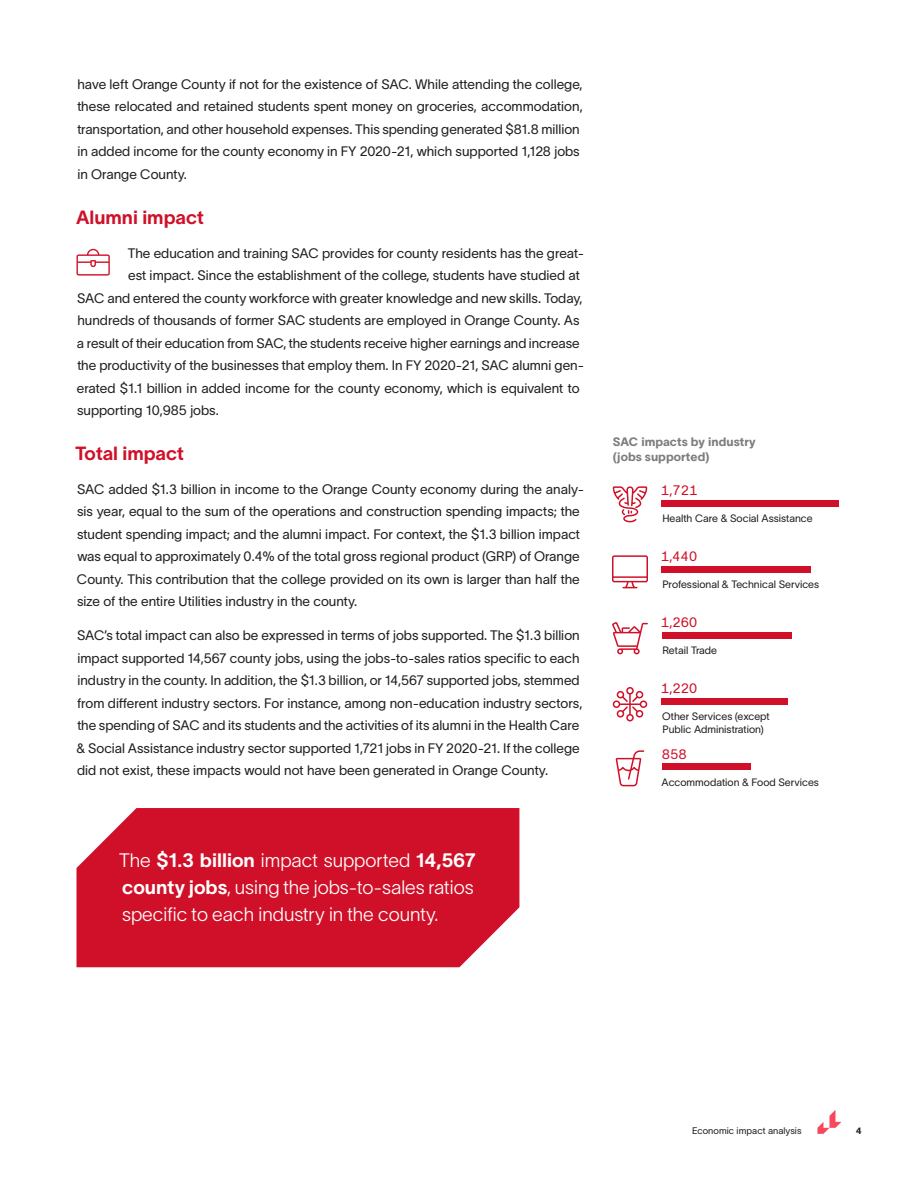
<style>
.page{position:relative;width:918px;height:1188px;background:#fff}
.page>*{position:absolute;margin:0;border:0;box-sizing:border-box;transform-origin:0 0}
.t1{font:236.7px "Chartwell Bars Vertical";color:#d01028;scale:.38 1}
.PullQuote_Primary{font:19.2px/27px "TWK Lausanne 200";color:#fff;text-align:justify}
.Heading_3_Primary{font:18.75px "TWK Lausanne 700";color:#d01028}
.t2{font:13.5px/22.5px "TWK Lausanne 300";color:#231f20}
.Figure_text{font:13.5px "TWK Lausanne 300";color:#d01028}
.Figure_Title{font:12px/15px "TWK Lausanne 800";letter-spacing:.005em;color:#7d7d7d}
.Figure_text-2{font:10.5px/13.5px "TWK Lausanne 300";color:#231f20}
.t3{font:9.3px "TWK Lausanne 300";letter-spacing:.005em;color:#231f20}
.t4{font:9px "TWK Lausanne 800";color:#231f20}
.s1{font-family:"TWK Lausanne 700"}
</style>
<div class="page">
<svg style="left:817px;top:1110px;width:24px;height:24px"></svg>
<svg style="left:77px;top:249px;width:33px;height:27px"></svg>
<div style="left:76px;top:808px;width:443px;height:159px;background:#d01028"></div>
<svg style="left:613px;top:486px;width:34px;height:36px"></svg>
<svg style="left:616px;top:750px;width:28px;height:36px"></svg>
<svg style="left:612px;top:622px;width:36px;height:32px"></svg>
<svg style="left:612px;top:555px;width:36px;height:33px"></svg>
<svg style="left:613px;top:687px;width:34px;height:34px"></svg>
<p class="t2" style="left:77px;top:72px;width:507px">have left Orange County if not for the existence of SAC. While attending the college, these relocated and retained students spent money on groceries, accommodation, transportation, and other household expenses. This spending generated $81.8 million in added income for the county economy in FY 2020-21, which supported 1,128 jobs in Orange County.</p>
<p class="Heading_3_Primary" style="left:76px;top:204px;width:129px">Alumni impact</p>
<p class="t2" style="left:128px;top:241px;width:458px">The education and training SAC provides for county residents has the great-</p>
<p class="t2" style="left:128px;top:263px;width:453px">est impact. Since the establishment of the college, students have studied at</p>
<p class="t2" style="left:77px;top:286px;width:507px">SAC and entered the county workforce with greater knowledge and new skills. Today,</p>
<p class="t2" style="left:77px;top:308px;width:504px">hundreds of thousands of former SAC students are employed in Orange County. As</p>
<p class="t2" style="left:77px;top:331px;width:504px">a result of their education from SAC, the students receive higher earnings and increase</p>
<p class="t2" style="left:77px;top:353px;width:508px">the productivity of the businesses that employ them. In FY 2020-21, SAC alumni gen-</p>
<p class="t2" style="left:77px;top:376px;width:504px">erated $1.1 billion in added income for the county economy, which is equivalent to</p>
<p class="t2" style="left:77px;top:398px;width:143px">supporting 10,985 jobs.</p>
<p class="Heading_3_Primary" style="left:75px;top:440px;width:110px">Total impact</p>
<p class="t2" style="left:77px;top:477px;width:509px">SAC added $1.3 billion in income to the Orange County economy during the analy&shy;sis year, equal to the sum of the operations and construction spending impacts; the student spending impact; and the alumni impact. For context, the $1.3 billion impact was equal to approximately 0.4% of the total gross regional product (GRP) of Orange County. This contribution that the college provided on its own is larger than half the size of the entire Utilities industry in the county.</p>
<p class="t2" style="left:77px;top:623px;width:508px">SAC’s total impact can also be expressed in terms of jobs supported. The $1.3 billion impact supported 14,567 county jobs, using the jobs-to-sales ratios specific to each industry in the county. In addition, the $1.3 billion, or 14,567 supported jobs, stemmed from different industry sectors. For instance, among non-education industry sectors, the spending of SAC and its students and the activities of its alumni in the Health Care &amp; Social Assistance industry sector supported 1,721 jobs in FY 2020-21. If the college did not exist, these impacts would not have been generated in Orange County.</p>
<p class="PullQuote_Primary" style="left:119px;top:846px;width:358px">The <span class="s1">$1.3 billion</span> impact supported <span class="s1">14,567 county jobs</span>, using the jobs-to-sales ratios specific to each industry in the county.</p>
<p class="Figure_Title" style="left:613px;top:433px;width:145px">SAC impacts by industry (jobs supported)</p>
<p class="Figure_text" style="left:661px;top:481px;width:38px">1,721</p>
<p class="t1" style="left:888px;top:496px;width:737px;rotate:90deg">100+84+73+71+50</p>
<p class="Figure_text-2" style="left:662px;top:511px;width:152px">Health Care &amp; Social Assistance</p>
<p class="Figure_text" style="left:661px;top:547px;width:38px">1,440</p>
<p class="Figure_text-2" style="left:662px;top:577px;width:158px">Professional &amp; Technical Services</p>
<p class="Figure_text" style="left:661px;top:613px;width:38px">1,260</p>
<p class="Figure_text-2" style="left:662px;top:643px;width:56px">Retail Trade</p>
<p class="Figure_text" style="left:661px;top:679px;width:38px">1,220</p>
<p class="Figure_text-2" style="left:662px;top:709px;width:109px">Other Services (except<br>Public Administration)</p>
<p class="Figure_text" style="left:662px;top:745px;width:27px">858</p>
<p class="Figure_text-2" style="left:662px;top:775px;width:159px">Accommodation &amp; Food Services</p>
<p class="t3" style="left:692px;top:1124px;width:111px">Economic impact analysis</p>
<p class="t4" style="left:856px;top:1124px;width:7px">4</p>
</div>
